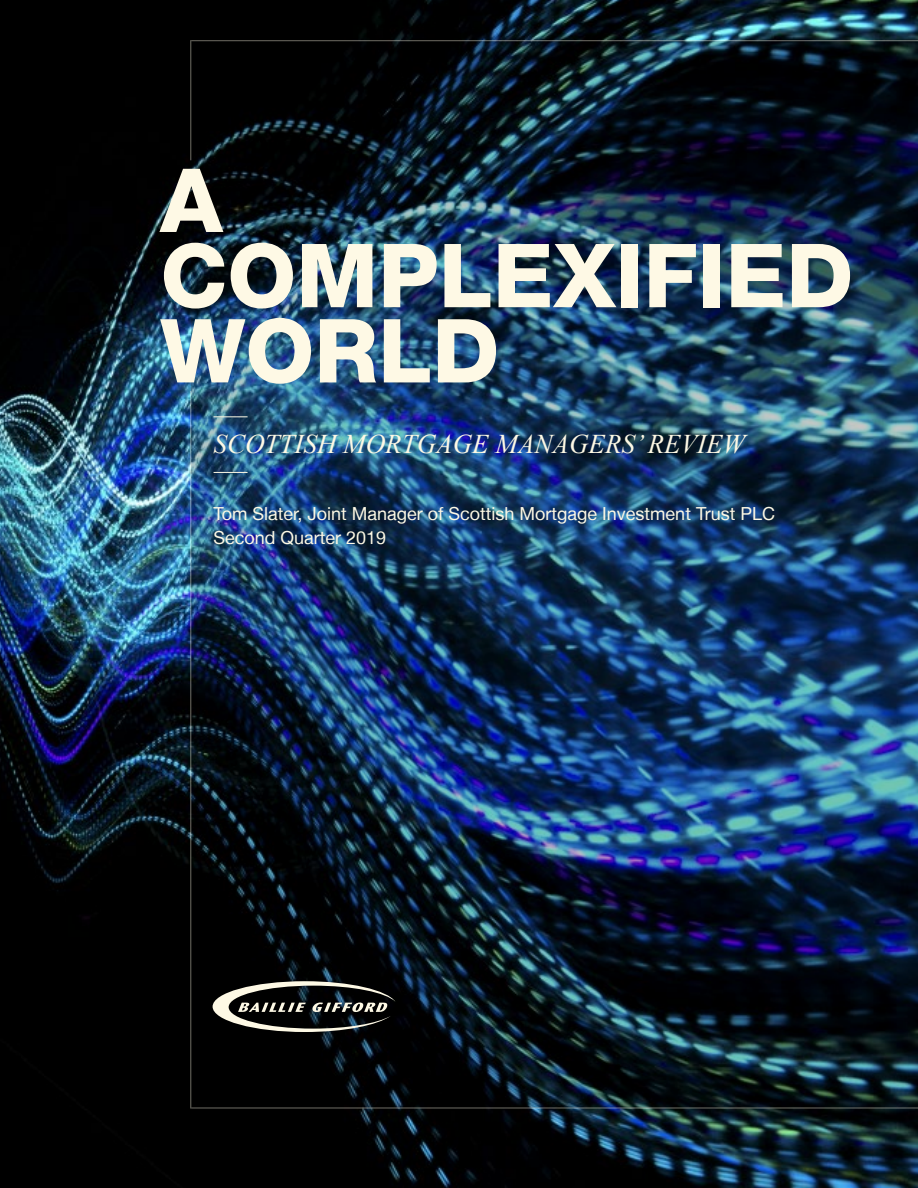
<style>
.page{position:relative;width:918px;height:1188px;background:#fff}
.page>*{position:absolute;margin:0;border:0;box-sizing:border-box;transform-origin:0 0}
.t1{font:800 88.5px/75.2px "Helvetica Neue LT";color:#fef9e5}
.t2{font:italic 27px "Times New Roman";color:#fef9e5}
.t3{font:18px/24px "Helvetica Neue LT";color:#fef9e5}
</style>
<div class="page">
<img style="left:0;top:0;width:918px;height:1188px">
<img style="left:191px;top:41px;width:727px;height:1066px">
<hr style="left:191px;top:40px;width:727px;height:1px;background:#fef9e5">
<hr style="left:190px;top:40px;width:1px;height:120px;background:#fef9e5">
<hr style="left:190px;top:391px;width:1px;height:718px;background:#fef9e5">
<hr style="left:191px;top:1107px;width:727px;height:2px;background:#fef9e5">
<svg style="left:213px;top:981px;width:182px;height:51px;background:#40403d"></svg>
<hr style="left:214px;top:416px;width:34px;height:1px;background:#fef9e5">
<hr style="left:214px;top:472px;width:34px;height:1px;background:#fef9e5">
<h1 class="t1" style="left:160px;top:163px;width:695px">A<br>COMPLEXIFIED<br>WORLD</h1>
<h2 class="t2" style="left:214px;top:425px;width:533px">SCOTTISH MORTGAGE MANAGERS’ REVIEW</h2>
<p class="t3" style="left:214px;top:501px;width:563px">Tom Slater, Joint Manager of Scottish Mortgage Investment Trust PLC<br>Second Quarter 2019</p>
</div>
